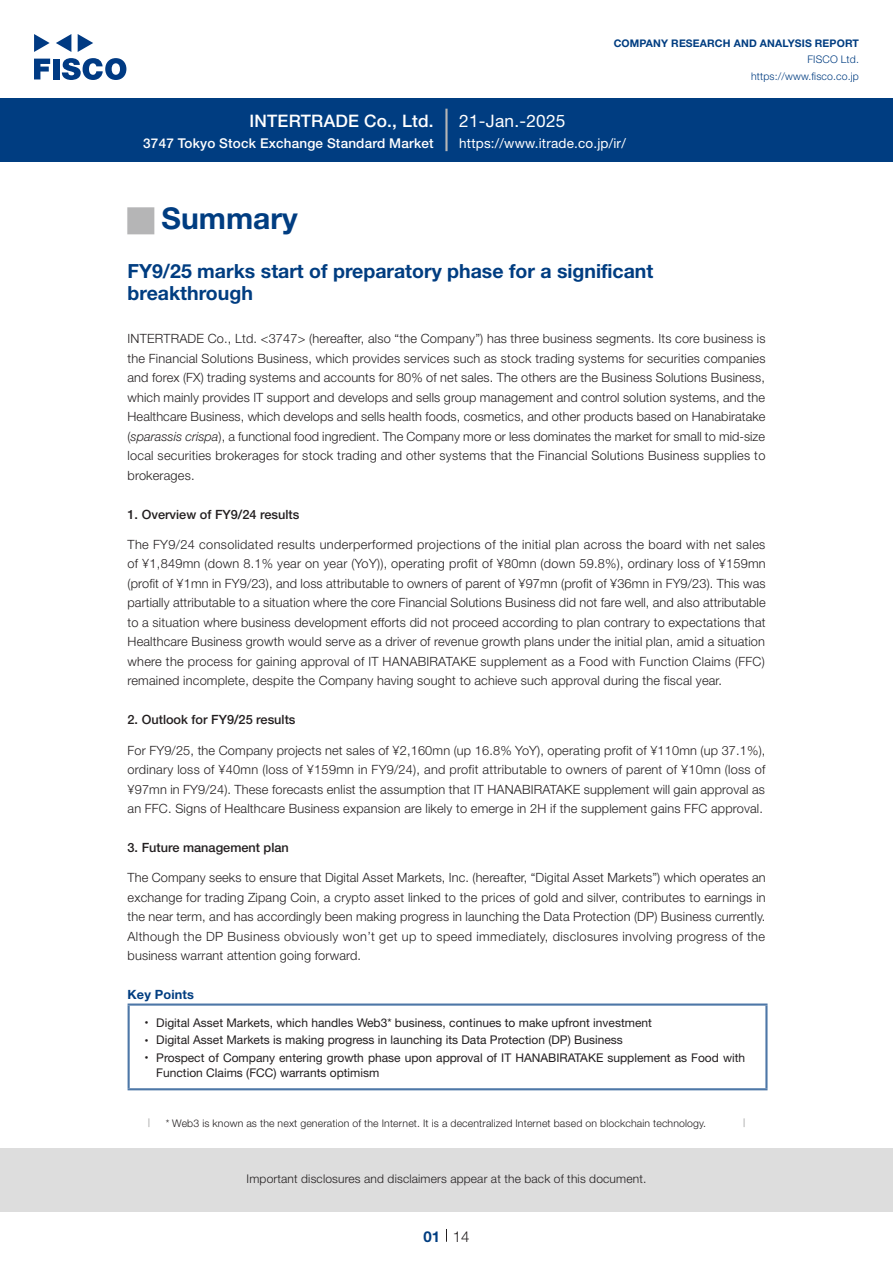
<style>
.page{position:relative;width:893px;height:1263px;background:#fff}
.page>*{position:absolute;margin:0;border:0;box-sizing:border-box;transform-origin:0 0}
.t1{font:700 30px "Helvetica Neue LT Std";color:#003d81}
.t2{font:27px "European Pi Std 1";color:#b5b5b6}
.中タイトル_e{font:700 19.5px/22.5px "Helvetica Neue LT Std";color:#003d81}
.t3{font:500 17.25px "Helvetica Neue LT Std";letter-spacing:.015em;color:#fff}
.t4{font:17.25px "Helvetica Neue LT Std";letter-spacing:.015em;color:#fff}
.t5{font:300 15px "Helvetica Neue LT Std";color:#231f20}
.t6{font:700 15px "Helvetica Neue LT Std";color:#003d81}
.t7{font:500 13.5px "Helvetica Neue LT Std";letter-spacing:.015em;color:#fff}
.t8{font:13.5px "Helvetica Neue LT Std";letter-spacing:.015em;color:#fff}
.本文_e{font:300 12.75px/19.5px "Helvetica Neue LT Std";letter-spacing:.015em;color:#231f20;text-align:justify}
.小タイトル_e{font:500 12.75px "Helvetica Neue LT Std";color:#231f20}
.Key_Points_e{font:700 12.75px "Helvetica Neue LT Std";letter-spacing:.015em;color:#003d81}
.Key_Points中_e{font:12px "Helvetica Neue LT Std";color:#231f20}
.t9{font:300 12px "Helvetica Neue LT Std";letter-spacing:.015em;color:#231f20}
.t10{font:300 10.5px "Helvetica Neue LT Std";letter-spacing:.015em;color:#231f20}
.t11{font:700 10.5px "Helvetica Neue LT Std";letter-spacing:.015em;color:#003d81}
.t12{font:300 10.5px/16.5px "Helvetica Neue LT Std";letter-spacing:.015em;color:#003d81;text-align:right}
.Key_Points中_e-2{font:7.2px "Helvetica Neue LT Std";color:#231f20}
.s1{font-style:italic}
</style>
<div class="page">
<div style="left:0;top:1148px;width:893px;height:64px;background:#ddd"></div>
<svg style="left:34px;top:59px;width:16px;height:20px"></svg>
<div style="left:53px;top:59px;width:6px;height:20px;background:#003a83"></div>
<svg style="left:62px;top:58px;width:64px;height:22px"></svg>
<svg style="left:34px;top:34px;width:16px;height:18px"></svg>
<svg style="left:78px;top:34px;width:15px;height:18px"></svg>
<svg style="left:56px;top:34px;width:15px;height:18px"></svg>
<div style="left:0;top:98px;width:893px;height:64px;background:#003d81"></div>
<hr style="left:445px;top:109px;width:3px;height:42px;background:#b5b5b6">
<svg style="left:446px;top:1229px;width:1px;height:13px"></svg>
<hr style="left:128px;top:1006px;width:2px;height:82px;background:#4d77a7">
<hr style="left:128px;top:1003px;width:639px;height:3px;background:#4d77a7">
<hr style="left:765px;top:1006px;width:2px;height:82px;background:#4d77a7">
<hr style="left:128px;top:1088px;width:639px;height:2px;background:#4d77a7">
<svg style="left:148px;top:1118px;width:2px;height:9px"></svg>
<svg style="left:743px;top:1118px;width:2px;height:9px"></svg>
<h3 class="t3" style="left:249px;top:110px;width:186px">INTERTRADE Co., Ltd.</h3>
<p class="t7" style="left:143px;top:135px;width:292px">3747 Tokyo Stock Exchange Standard Market</p>
<h3 class="t4" style="left:459px;top:110px;width:108px">21-Jan.-2025</h3>
<p class="t11" style="left:614px;top:37px;width:247px">COMPANY RESEARCH AND ANALYSIS REPORT</p>
<p class="t12" style="left:751px;top:51px;width:109px">FISCO Ltd. https://www.fisco.co j p.</p>
<p class="t8" style="left:459px;top:135px;width:168px">https://www.itrade. c o j p. /i r/</p>
<p class="t2" style="left:128px;top:206px;width:28px">■</p>
<p class="中タイトル_e" style="left:128px;top:259px;width:527px">FY9/25 marks start of preparatory phase for a significant breakthrough</p>
<p class="本文_e" style="left:128px;top:329px;width:639px">INTERTRADE Co., Ltd &lt;. 3747&gt; (hereafter, also “the Company”) has three business segments. Its core business is the Financial Solutions Business, which provides services such as stock trading systems for securities companies and forex (FX) trading systems and accounts for 80% of net sales. The others are the Business Solutions Business, which mainly provides IT support and develops and sells group management and control solution systems, and the Healthcare Business, which develops and sells health foods, cosmetics, and other products based on Hanabiratake (<span class="s1">sparassis crispa</span> a,) functional food ingredient. The Company more or less dominates the market for small to mid-size local securities brokerages for stock trading and other systems that the Financial Solutions Business supplies to brokerages.</p>
<p class="小タイトル_e" style="left:128px;top:507px;width:173px">1. Overview of FY9/24 results</p>
<p class="本文_e" style="left:128px;top:534px;width:640px">The FY9/24 consolidated results underperformed projections of the initial plan across the board with net sales of ¥1,849mn (down 8.1% year on year (YoY ,) ) operating profit of ¥80mn (down 59.8% ,) ordinary loss of ¥159mn (profit of ¥1mn in FY9/23 ,) and loss attributable to owners of parent of ¥97mn (profit of ¥36mn in FY9/23 .) This was partially attributable to a situation where the core Financial Solutions Business did not fare well, and also attributable to a situation where business development efforts did not proceed according to plan contrary to expectations that Healthcare Business growth would serve as a driver of revenue growth plans under the initial plan, amid a situation where the process for gaining approval of IT HANABIRATAKE supplement as a Food with Function Claims (FFC( remained incomplete, despite the Company having sought to achieve such approval during the fiscal year.</p>
<p class="小タイトル_e" style="left:128px;top:712px;width:169px">2. Outlook for FY9/25 results</p>
<p class="本文_e" style="left:128px;top:740px;width:639px">For FY9/25, the Company projects net sales of ¥2,160mn (up 16.8% YoY ,) operating profit of ¥110mn (up 37.1% ,( ordinary loss of ¥40mn (loss of ¥159mn in FY9/24 ,) and profit attributable to owners of parent of ¥10mn (loss of ¥97mn in FY9/24 .) These forecasts enlist the assumption that IT HANABIRATAKE supplement will gain approval as an FFC. Signs of Healthcare Business expansion are likely to emerge in H2 if the supplement gains FFC approval.</p>
<p class="小タイトル_e" style="left:128px;top:840px;width:163px">3. Future management plan</p>
<p class="本文_e" style="left:128px;top:868px;width:640px">The Company seeks to ensure that Digital Asset Markets, Inc (. hereafter “, Digital Asset Markets”) which operates an exchange for trading Zipang Coin a, crypto asset linked to the prices of gold and silver, contributes to earnings in the near term, and has accordingly been making progress in launching the Data Protection (DP) Business currently.<br>Although the DP Business obviously won t’ get up to speed immediately, disclosures involving progress of the business warrant attention going forward.</p>
<p class="Key_Points_e" style="left:128px;top:987px;width:68px">Key Points</p>
<p class="Key_Points中_e" style="left:156px;top:1016px;width:497px">Digital Asset Markets, which handles Web3* business, continues to make upfront investment</p>
<p class="t1" style="left:162px;top:200px;width:138px">Summary</p>
<p class="Key_Points中_e-2" style="left:145px;top:1019px;width:5px">•</p>
<p class="Key_Points中_e-2" style="left:145px;top:1036px;width:5px">•</p>
<p class="Key_Points中_e-2" style="left:145px;top:1053px;width:5px">•</p>
<p class="Key_Points中_e" style="left:156px;top:1033px;width:468px">Digital Asset Markets is making progress in launching its Data Protection (DP) Business</p>
<p class="Key_Points中_e" style="left:156px;top:1050px;width:590px">Prospect of Company entering growth phase upon approval of IT HANABIRATAKE supplement as Food with</p>
<p class="Key_Points中_e" style="left:156px;top:1065px;width:225px">Function Claims (FCC) warrants optimism</p>
<p class="t10" style="left:166px;top:1117px;width:542px">* Web is3 known as the next generation of the Internet isIt. a decentralized Internet based on blockchain technology.</p>
<p class="t9" style="left:247px;top:1171px;width:401px">Important disclosures and disclaimers appear at the back of this document.</p>
<p class="t6" style="left:423px;top:1227px;width:18px">01</p>
<p class="t5" style="left:453px;top:1227px;width:18px">14</p>
</div>
